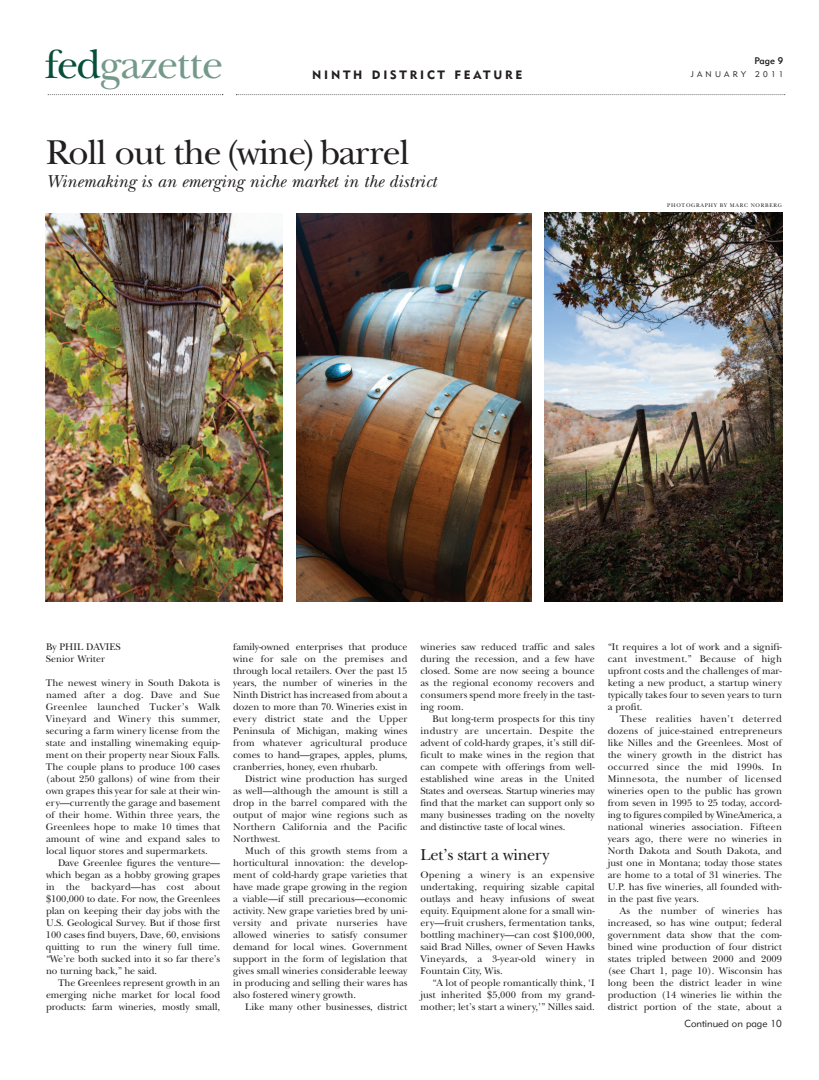
<style>
.page{position:relative;width:819px;height:1080px;background:#fff}
.page>*{position:absolute;margin:0;border:0;box-sizing:border-box;transform-origin:0 0}
.t1{font:42.5px "New Baskerville";letter-spacing:-.025em;color:#74998a}
.t2{font:36px "New Baskerville";letter-spacing:-.03em;color:#231f20}
.t3{font:italic 18px "New Baskerville";color:#231f20}
.t4{font:16.5px "New Baskerville";letter-spacing:-.02em;color:#231f20}
.t5{font:12px "Geometric 415 BT Black A";letter-spacing:.23em;color:#231f20}
.t6{font:10px/12px "New Baskerville";color:#231f20;text-align:justify}
.t7{font:10px "Geometric 415 BT Lite A";color:#231f20}
.t8{font:9.5px "Geometric 415 BT Medium A";color:#231f20}
.t9{font:8.2px "Geometric 415 BT Lite A";letter-spacing:.4em;color:#231f20}
.t10{font:5.5px "New Baskerville";letter-spacing:.13em;color:#231f20}
.s1{color:#074f39}
</style>
<div class="page">
<svg style="left:48px;top:94px;width:175px;height:1px"></svg>
<svg style="left:236px;top:94px;width:549px;height:1px"></svg>
<img style="left:45px;top:213px;width:238px;height:389px">
<img style="left:296px;top:213px;width:236px;height:389px">
<img style="left:544px;top:212px;width:239px;height:390px">
<h1 class="t1" style="left:45px;top:39px;width:180px"><span class="s1">fed</span>gazette</h1>
<p class="t8" style="left:755px;top:57px;width:30px">Page 9</p>
<p class="t5" style="left:312px;top:71px;width:212px">NINTH DISTRICT FEATURE</p>
<p class="t9" style="left:691px;top:72px;width:94px">JANUARY 2011</p>
<h2 class="t2" style="left:46px;top:131px;width:365px">Roll out the(wine)barrel</h2>
<h3 class="t3" style="left:46px;top:170px;width:392px">Winemaking is an emerging niche market in the district</h3>
<p class="t10" style="left:667px;top:202px;width:116px">PHOTOGRAPHY BY MARC NORBERG</p>
<p class="t6" style="left:46px;top:640px;width:76px">By PHIL DAVIES<br>Senior Writer</p>
<p class="t6" style="left:46px;top:676px;width:176px">The newest winery in South Dakota is named after a dog. Dave and Sue Greenlee launched Tucker’s Walk Vineyard and Winery this summer, securing a farm winery license from the state and installing winemaking equip&shy;ment on their property near Sioux Falls.<br>The couple plans to produce 100 cases (about 250 gallons) of wine from their own grapes this year for sale at their win&shy;ery—currently the garage and basement of their home. Within three years, the Greenlees hope to make 10 times that amount of wine and expand sales to local liquor stores and supermarkets.</p>
<p class="t6" style="left:46px;top:856px;width:176px;text-indent:12px">Dave Greenlee figures the venture— which began as a hobby growing grapes in the backyard—has cost about $100,000 to date. For now, the Greenlees plan on keeping their day jobs with the U.S. Geological Survey. But if those first 100 cases find buyers, Dave, 60, envisions quitting to run the winery full time. “We’re both sucked into it so far there’s no turning back,” he said.</p>
<p class="t6" style="left:46px;top:976px;width:176px;text-indent:12px">The Greenlees represent growth in an emerging niche market for local food products: farm wineries, mostly small,</p>
<p class="t6" style="left:233px;top:640px;width:176px">family-owned enterprises that produce wine for sale on the premises and through local retailers. Over the past 15 years, the number of wineries in the Ninth District has increased from about a dozen to more than 70. Wineries exist in every district state and the Upper Peninsula of Michigan, making wines from whatever agricultural produce comes to hand—grapes, apples, plums, cranberries, honey, even rhubarb.</p>
<p class="t6" style="left:233px;top:772px;width:176px;text-indent:12px">District wine production has surged as well—although the amount is still a drop in the barrel compared with the output of major wine regions such as Northern California and the Pacific Northwest.</p>
<p class="t6" style="left:233px;top:844px;width:176px;text-indent:12px">Much of this growth stems from a horticultural innovation: the develop&shy;ment of cold-hardy grape varieties that have made grape growing in the region a viable—if still precarious—economic activity. New grape varieties bred by uni&shy;versity and private nurseries have allowed wineries to satisfy consumer demand for local wines. Government support in the form of legislation that gives small wineries considerable leeway in producing and selling their wares has also fostered winery growth.</p>
<p class="t6" style="left:245px;top:1000px;width:164px">Like many other businesses, district</p>
<p class="t6" style="left:420px;top:640px;width:176px">wineries saw reduced traffic and sales during the recession, and a few have closed. Some are now seeing a bounce as the regional economy recovers and consumers spend more freely in the tast&shy;ing room.</p>
<p class="t6" style="left:420px;top:712px;width:176px;text-indent:12px">But long-term prospects for this tiny industry are uncertain. Despite the advent of cold-hardy grapes, it’s still dif&shy;ficult to make wines in the region that can compete with offerings from well&shy;established wine areas in the United States and overseas. Startup wineries may find that the market can support only so many businesses trading on the novelty and distinctive taste of local wines.</p>
<h3 class="t4" style="left:420px;top:844px;width:131px">Let’s start a winery</h3>
<p class="t6" style="left:420px;top:868px;width:176px">Opening a winery is an expensive undertaking, requiring sizable capital outlays and heavy infusions of sweat equity. Equipment alone for a small win&shy;ery—fruit crushers, fermentation tanks, bottling machinery—can cost $100,000, said Brad Nilles, owner of Seven Hawks Vineyards, a 3-year-old winery in Fountain City, Wis.</p>
<p class="t6" style="left:421px;top:976px;width:176px;text-indent:12px">“A lot of people romantically think, ‘I just inherited $5,000 from my grand&shy;mother; let’s start a winery,’” Nilles said.</p>
<p class="t6" style="left:608px;top:640px;width:176px">“It requires a lot of work and a signifi&shy;cant investment.” Because of high upfront costs and the challenges of mar&shy;keting a new product, a startup winery typically takes four to seven years to turn a profit.</p>
<p class="t6" style="left:608px;top:712px;width:176px;text-indent:12px">These realities haven’t deterred dozens of juice-stained entrepreneurs like Nilles and the Greenlees. Most of the winery growth in the district has occurred since the mid 1990s. In Minnesota, the number of licensed wineries open to the public has grown from seven in 1995 to 25 today, accord&shy;ing to figures compiled by WineAmerica, a national wineries association. Fifteen years ago, there were no wineries in North Dakota and South Dakota, and just one in Montana; today those states are home to a total of 31 wineries. The U.P. has five wineries, all founded with&shy;in the past five years.</p>
<p class="t6" style="left:608px;top:904px;width:176px;text-indent:12px">As the number of wineries has increased, so has wine output; federal government data show that the com&shy;bined wine production of four district states tripled between 2000 and 2009 (see Chart 1, page 10). Wisconsin has long been the district leader in wine production (14 wineries lie within the district portion of the state, about a</p>
<p class="t7" style="left:685px;top:1020px;width:99px">Continued on page 10</p>
</div>
